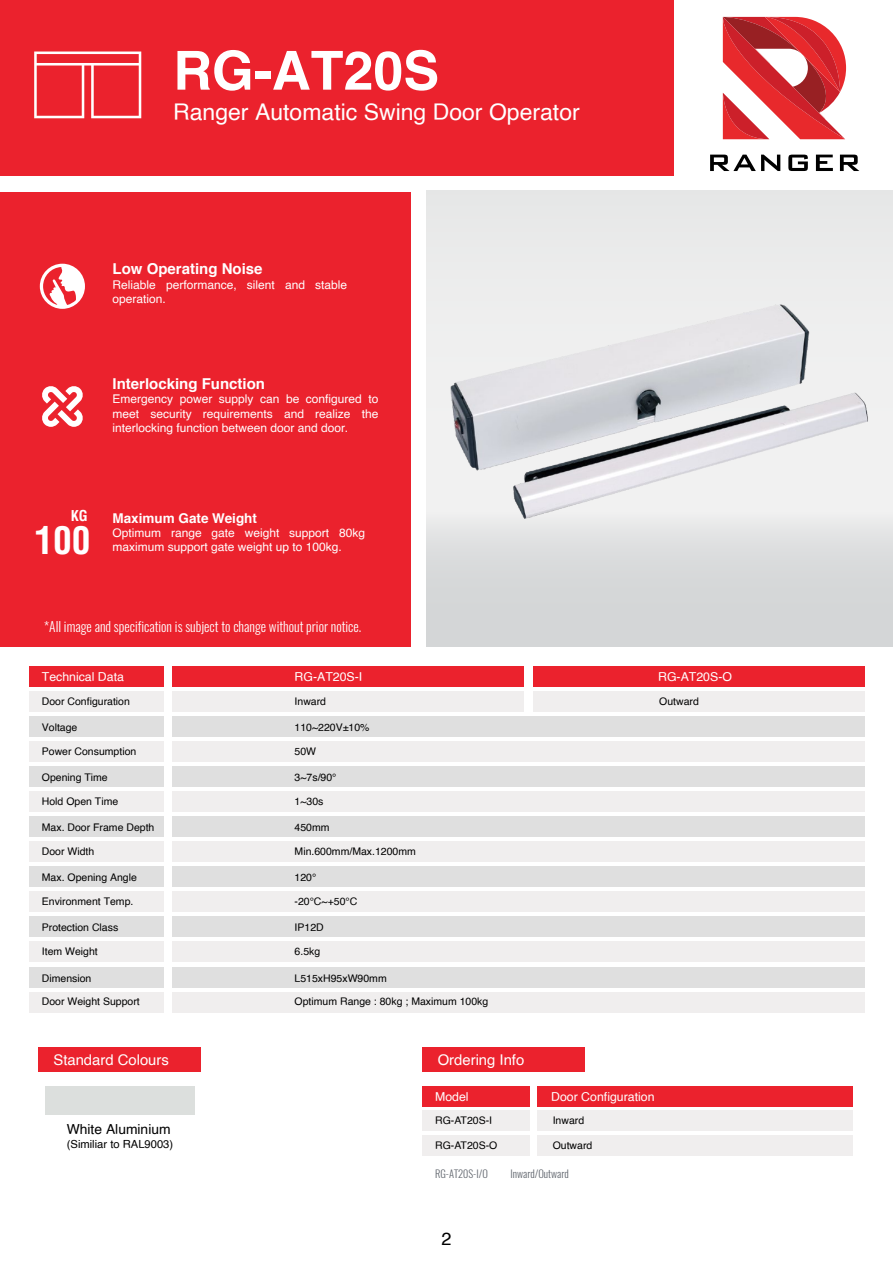
<style>
.page{position:relative;width:893px;height:1263px;background:#fff}
.page>*{position:absolute;margin:0;border:0;box-sizing:border-box;transform-origin:0 0}
.t1{font:700 53.7px "Helvetica";color:#fff}
.t2{font:700 condensed 37.35px "Helvetica";color:#fff}
.t3{font:22.95px "Helvetica";color:#fff}
.t4{font:18px "Helvetica";color:#000}
.t5{font:700 15px "Helvetica";color:#fff}
.t6{font:14.85px "Helvetica";color:#fff}
.t7{font:700 condensed 14.55px "Helvetica";color:#fff}
.t8{font:13.8px "Helvetica";color:#000}
.t9{font:300 13.5px "Oswald";color:#fff}
.t10{font:700 13.5px "Helvetica";color:#fff}
.t11{font:12.3px "Helvetica";color:#fff}
.t12{font:12px/14.4px "Helvetica";color:#fff;text-align:justify}
.t13{font:11.25px "Helvetica";color:#000}
.t14{font:10.5px "Helvetica";color:#000}
.t15{font:300 10.5px "Oswald";color:#61666e}
</style>
<div class="page">
<div style="left:426px;top:511px;width:467px;height:136px;background:linear-gradient(to bottom,#e6e7e8,#ced1d2)"></div>
<div style="left:426px;top:191px;width:467px;height:320px;background:#ebebeb"></div>
<div style="left:0;top:192px;width:410px;height:455px;background:#eb222d"></div>
<div style="left:0;top:0;width:673px;height:175px;background:#eb222d"></div>
<div style="left:38px;top:1047px;width:162px;height:24px;background:#eb222d"></div>
<div style="left:45px;top:1086px;width:150px;height:28px;background:#dcdfdd"></div>
<div style="left:422px;top:1047px;width:162px;height:24px;background:#eb222d"></div>
<div style="left:172px;top:666px;width:352px;height:20px;background:#eb222d"></div>
<div style="left:533px;top:666px;width:332px;height:20px;background:#eb222d"></div>
<div style="left:172px;top:716px;width:693px;height:21px;background:#dfdfdf"></div>
<div style="left:422px;top:1086px;width:107px;height:20px;background:#eb222d"></div>
<div style="left:422px;top:1111px;width:107px;height:20px;background:#f0eeee"></div>
<div style="left:537px;top:1086px;width:315px;height:20px;background:#eb222d"></div>
<div style="left:537px;top:1111px;width:315px;height:20px;background:#f0eeee"></div>
<div style="left:172px;top:691px;width:352px;height:21px;background:#f0eeee"></div>
<div style="left:533px;top:691px;width:332px;height:21px;background:#f0eeee"></div>
<svg style="left:34px;top:52px;width:107px;height:66px"></svg>
<svg style="left:723px;top:17px;width:123px;height:122px"></svg>
<svg style="left:710px;top:155px;width:70px;height:16px"></svg>
<svg style="left:788px;top:155px;width:20px;height:16px"></svg>
<svg style="left:816px;top:155px;width:17px;height:16px"></svg>
<svg style="left:840px;top:155px;width:19px;height:16px"></svg>
<img style="left:448px;top:304px;width:423px;height:218px">
<div style="left:29px;top:666px;width:135px;height:20px;background:#eb222d"></div>
<div style="left:29px;top:716px;width:135px;height:21px;background:#dfdfdf"></div>
<div style="left:29px;top:691px;width:135px;height:21px;background:#f0eeee"></div>
<div style="left:172px;top:766px;width:693px;height:21px;background:#dfdfdf"></div>
<div style="left:172px;top:741px;width:693px;height:21px;background:#f0eeee"></div>
<div style="left:29px;top:766px;width:135px;height:21px;background:#dfdfdf"></div>
<div style="left:29px;top:741px;width:135px;height:21px;background:#f0eeee"></div>
<div style="left:172px;top:816px;width:693px;height:21px;background:#dfdfdf"></div>
<div style="left:172px;top:791px;width:693px;height:21px;background:#f0eeee"></div>
<div style="left:29px;top:816px;width:135px;height:21px;background:#dfdfdf"></div>
<div style="left:29px;top:791px;width:135px;height:21px;background:#f0eeee"></div>
<div style="left:172px;top:867px;width:693px;height:20px;background:#dfdfdf"></div>
<div style="left:172px;top:842px;width:693px;height:20px;background:#f0eeee"></div>
<div style="left:29px;top:867px;width:135px;height:20px;background:#dfdfdf"></div>
<div style="left:29px;top:842px;width:135px;height:20px;background:#f0eeee"></div>
<div style="left:172px;top:917px;width:693px;height:20px;background:#dfdfdf"></div>
<div style="left:172px;top:892px;width:693px;height:20px;background:#f0eeee"></div>
<div style="left:29px;top:917px;width:135px;height:20px;background:#dfdfdf"></div>
<div style="left:29px;top:892px;width:135px;height:20px;background:#f0eeee"></div>
<div style="left:172px;top:967px;width:693px;height:20px;background:#dfdfdf"></div>
<div style="left:172px;top:942px;width:693px;height:20px;background:#f0eeee"></div>
<div style="left:29px;top:967px;width:135px;height:20px;background:#dfdfdf"></div>
<div style="left:29px;top:942px;width:135px;height:20px;background:#f0eeee"></div>
<div style="left:172px;top:992px;width:693px;height:20px;background:#f0eeee"></div>
<div style="left:29px;top:992px;width:135px;height:20px;background:#f0eeee"></div>
<svg style="left:42px;top:386px;width:41px;height:41px"></svg>
<svg style="left:40px;top:264px;width:45px;height:45px"></svg>
<div style="left:422px;top:1135px;width:107px;height:20px;background:#f0eeee"></div>
<div style="left:537px;top:1135px;width:315px;height:20px;background:#f0eeee"></div>
<h1 class="t1" style="left:173px;top:27px;width:267px">RG-AT20S</h1>
<h3 class="t3" style="left:173px;top:94px;width:408px">Ranger Automatic Swing Door Operator</h3>
<h3 class="t5" style="left:112px;top:257px;width:152px">Low Operating Noise</h3>
<p class="t12" style="left:112px;top:278px;width:236px">Reliable performance, silent and stable operation.</p>
<h3 class="t5" style="left:112px;top:372px;width:154px">Interlocking Function</h3>
<p class="t12" style="left:112px;top:392px;width:268px">Emergency power supply can be configured to meet security requirements and realize the interlocking function between door and door.</p>
<h3 class="t7" style="left:71px;top:506px;width:19px">KG</h3>
<h2 class="t2" style="left:34px;top:517px;width:58px">100</h2>
<p class="t10" style="left:112px;top:507px;width:146px">Maximum Gate Weight</p>
<p class="t12" style="left:112px;top:526px;width:254px">Optimum range gate weight support 80kg</p>
<p class="t12" style="left:112px;top:540px;width:231px">maximum support gate weight up to 100kg.</p>
<p class="t9" style="left:44px;top:618px;width:318px">*All image and specification is subject to change without prior notice.</p>
<p class="t11" style="left:42px;top:667px;width:84px">Technical Data</p>
<p class="t11" style="left:295px;top:667px;width:69px">RG-AT20S-I</p>
<p class="t11" style="left:658px;top:667px;width:75px">RG-AT20S-O</p>
<p class="t14" style="left:42px;top:693px;width:90px">Door Configuration</p>
<p class="t14" style="left:295px;top:693px;width:33px">Inward</p>
<p class="t14" style="left:659px;top:693px;width:41px">Outward</p>
<p class="t14" style="left:42px;top:719px;width:37px">Voltage</p>
<p class="t14" style="left:295px;top:719px;width:76px">110~220V±10%</p>
<p class="t14" style="left:42px;top:743px;width:96px">Power Consumption</p>
<p class="t14" style="left:295px;top:743px;width:23px">50W</p>
<p class="t14" style="left:42px;top:769px;width:67px">Opening Time</p>
<p class="t14" style="left:295px;top:769px;width:43px">3~7s/90°</p>
<p class="t14" style="left:42px;top:793px;width:78px">Hold Open Time</p>
<p class="t14" style="left:295px;top:793px;width:30px">1~30s</p>
<p class="t14" style="left:42px;top:819px;width:114px">Max. Door Frame Depth</p>
<p class="t14" style="left:295px;top:819px;width:37px">450mm</p>
<p class="t14" style="left:42px;top:843px;width:54px">Door Width</p>
<p class="t14" style="left:295px;top:843px;width:123px">Min.600mm/Max.1200mm</p>
<p class="t14" style="left:42px;top:869px;width:97px">Max. Opening Angle</p>
<p class="t14" style="left:295px;top:869px;width:23px">120°</p>
<p class="t14" style="left:42px;top:893px;width:93px">Environment Temp.</p>
<p class="t14" style="left:295px;top:893px;width:64px">-20°C~+50°C</p>
<p class="t14" style="left:42px;top:920px;width:78px">Protection Class</p>
<p class="t14" style="left:295px;top:920px;width:31px">IP12D</p>
<p class="t14" style="left:42px;top:943px;width:58px">Item Weight</p>
<p class="t14" style="left:295px;top:943px;width:27px">6.5kg</p>
<p class="t14" style="left:42px;top:970px;width:51px">Dimension</p>
<p class="t14" style="left:295px;top:970px;width:94px">L515xH95xW90mm</p>
<p class="t14" style="left:42px;top:993px;width:100px">Door Weight Support</p>
<p class="t14" style="left:295px;top:993px;width:195px">Optimum Range : 80kg ; Maximum 100kg</p>
<h3 class="t6" style="left:53px;top:1048px;width:117px">Standard Colours</h3>
<h3 class="t6" style="left:438px;top:1048px;width:88px">Ordering Info</h3>
<h3 class="t8" style="left:67px;top:1119px;width:105px">White Aluminium</h3>
<p class="t13" style="left:67px;top:1135px;width:108px">(Similiar to RAL9003)</p>
<p class="t11" style="left:435px;top:1087px;width:35px">Model</p>
<p class="t14" style="left:435px;top:1112px;width:58px">RG-AT20S-I</p>
<p class="t11" style="left:551px;top:1087px;width:105px">Door Configuration</p>
<p class="t14" style="left:553px;top:1112px;width:33px">Inward</p>
<p class="t14" style="left:435px;top:1137px;width:64px">RG-AT20S-O</p>
<p class="t14" style="left:553px;top:1137px;width:41px">Outward</p>
<p class="t15" style="left:435px;top:1166px;width:54px">RG-AT20S-I/O</p>
<p class="t15" style="left:510px;top:1166px;width:60px">Inward/Outward</p>
<h3 class="t4" style="left:441px;top:1225px;width:12px">2</h3>
</div>
